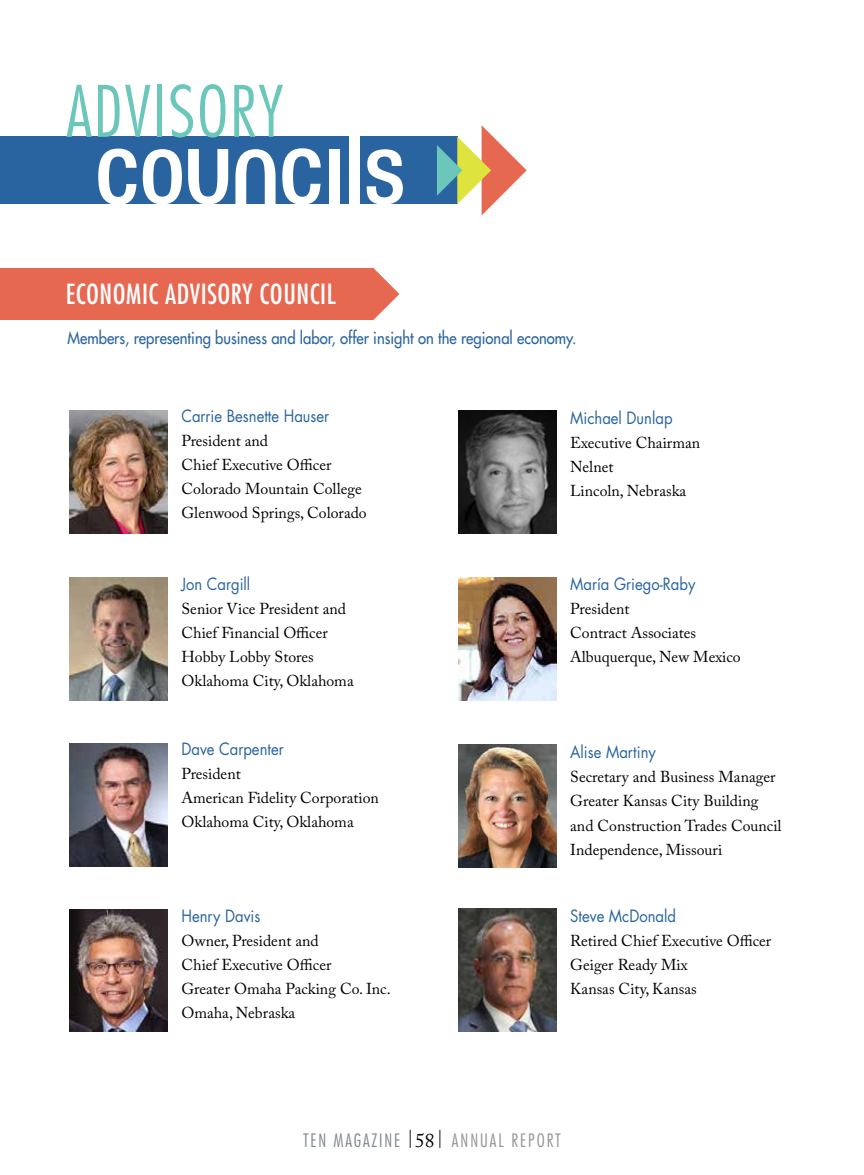
<style>
.page{position:relative;width:864px;height:1175px;background:#fff}
.page>*{position:absolute;margin:0;border:0;box-sizing:border-box;transform-origin:0 0}
.t1{font:300 condensed 69px "Futura Std";letter-spacing:.03em;color:#6bc7ba}
.t2{font:condensed 27px "Futura Std";letter-spacing:.02em;color:#fff}
.t3{font:300 condensed 18px "Futura Std";letter-spacing:.1em;color:#939598}
.t4{font:16.5px "Futura Std";color:#2964a0;scale:.9 1}
.t5{font:500 16.5px "Futura Std";color:#2964a0;scale:.9 1}
.t6{font:15.75px/24px "Adobe Caslon Pro";color:#000}
.s1{color:#808890}
.s2{font-stretch:normal;color:#000}
.s3{font-family:"Adobe Caslon Pro";font-weight:400;font-stretch:normal;font-size:19.5px;color:#000}
</style>
<div class="page">
<div style="left:0;top:268px;width:374px;height:52px;background:#e76851"></div>
<svg style="left:374px;top:268px;width:25px;height:52px"></svg>
<img style="left:70px;top:410px;width:98px;height:123px">
<img style="left:70px;top:577px;width:98px;height:123px">
<img style="left:70px;top:743px;width:98px;height:123px">
<img style="left:70px;top:909px;width:98px;height:122px">
<img style="left:458px;top:410px;width:98px;height:123px">
<img style="left:458px;top:577px;width:98px;height:123px">
<img style="left:458px;top:745px;width:98px;height:123px">
<img style="left:458px;top:909px;width:98px;height:122px">
<div style="left:0;top:137px;width:457px;height:67px;background:#2964a0"></div>
<svg style="left:437px;top:125px;width:90px;height:90px"></svg>
<svg style="left:143px;top:149px;width:39px;height:55px"></svg>
<svg style="left:367px;top:149px;width:36px;height:55px"></svg>
<svg style="left:98px;top:148px;width:39px;height:56px"></svg>
<svg style="left:282px;top:148px;width:39px;height:56px"></svg>
<div style="left:329px;top:149px;width:11px;height:56px;background:#fff"></div>
<svg style="left:235px;top:149px;width:41px;height:55px"></svg>
<svg style="left:188px;top:149px;width:40px;height:55px"></svg>
<div style="left:349px;top:134px;width:10px;height:71px;background:#fff"></div>
<h1 class="t1" style="left:67px;top:69px;width:219px">ADVISORY</h1>
<h2 class="t2" style="left:66px;top:278px;width:271px">ECONOMIC ADVISORY COUNCIL</h2>
<p class="t5" style="left:68px;top:328px;width:567px">Members, representing business and labor, offer insight on the regional economy.</p>
<p class="t4" style="left:181px;top:405px;width:166px">Carrie Besnette Hauser</p>
<p class="t6" style="left:181px;top:429px;width:187px">President and<br>Chief Executive Officer<br>Colorado Mountain College<br>Glenwood Springs, Colorado</p>
<p class="t4" style="left:181px;top:573px;width:78px">Jon Cargill</p>
<p class="t6" style="left:181px;top:597px;width:174px">Senior Vice President and<br>Chief Financial Officer<br>Hobby Lobby Stores<br>Oklahoma City, Oklahoma</p>
<p class="t4" style="left:181px;top:738px;width:115px">Dave Carpenter</p>
<p class="t6" style="left:181px;top:762px;width:199px">President<br>American Fidelity Corporation<br>Oklahoma City, Oklahoma</p>
<p class="t4" style="left:181px;top:905px;width:89px">Henry Davis</p>
<p class="t6" style="left:181px;top:928px;width:211px">Owner, President and<br>Chief Executive Officer<br>Greater Omaha Packing Co. Inc.<br>Omaha, Nebraska</p>
<p class="t4" style="left:570px;top:407px;width:115px">Michael Dunlap</p>
<p class="t6" style="left:570px;top:430px;width:131px">Executive Chairman<br>Nelnet<br>Lincoln, Nebraska</p>
<p class="t4" style="left:570px;top:573px;width:141px">María Griego-Raby</p>
<p class="t6" style="left:570px;top:597px;width:172px">President<br>Contract Associates<br>Albuquerque, New Mexico</p>
<p class="t4" style="left:570px;top:741px;width:97px">Alise Martiny</p>
<p class="t6" style="left:570px;top:765px;width:213px">Secretary and Business Manager<br>Greater Kansas City Building and Construction Trades Council<br>Independence, Missouri</p>
<p class="t4" style="left:570px;top:905px;width:119px">Steve McDonald</p>
<p class="t6" style="left:570px;top:928px;width:203px">Retired Chief Executive Officer<br>Geiger Ready Mix<br>Kansas City, Kansas</p>
<p class="t3" style="left:303px;top:1128px;width:259px"><span class="s1">TEN MAGAZINE</span> <span class="s2">|</span><span class="s3">58</span><span class="s2">|</span> ANNUAL REPORT</p>
</div>
